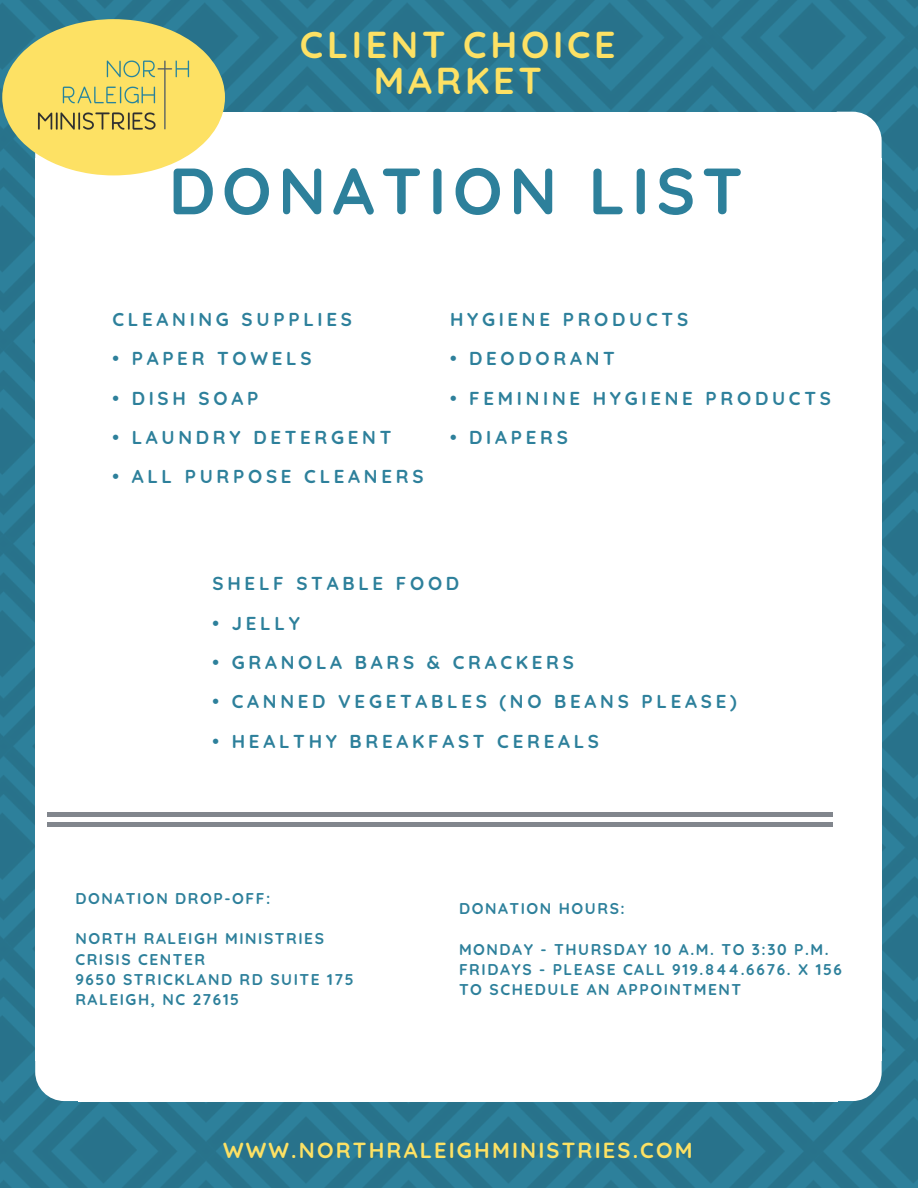
<style>
.page{position:relative;width:918px;height:1188px;background:#fff}
.page>*{position:absolute;margin:0;border:0;box-sizing:border-box;transform-origin:0 0}
.t1{font:700 65.4px "Quicksand";letter-spacing:.1em;color:#2d809b}
.t2{font:700 37.35px/36px "Quicksand";letter-spacing:.1em;color:#fde164;text-align:center}
.t3{font:700 21.75px "Quicksand";letter-spacing:.1em;color:#fde164}
.t4{font:700 18.75px "Quicksand";letter-spacing:.2em;color:#2d809b}
.t5{font:700 15.6px/20.2px "Quicksand";letter-spacing:.1em;color:#2d809b}
</style>
<div class="page">
<img style="left:0;top:0;width:918px;height:1188px">
<svg style="left:838px;top:112px;width:44px;height:46px"></svg>
<div style="left:837px;top:158px;width:45px;height:902px;background:#fff"></div>
<div style="left:79px;top:158px;width:759px;height:902px;background:#fff"></div>
<div style="left:79px;top:112px;width:759px;height:48px;background:#fff"></div>
<div style="left:35px;top:158px;width:45px;height:902px;background:#fff"></div>
<div style="left:79px;top:1059px;width:759px;height:42px;background:#fff"></div>
<svg style="left:35px;top:1060px;width:44px;height:41px"></svg>
<svg style="left:838px;top:1060px;width:44px;height:41px"></svg>
<svg style="left:2px;top:19px;width:223px;height:156px;background:#cccb7e"></svg>
<img style="left:34px;top:55px;width:160px;height:80px">
<div style="left:47px;top:812px;width:786px;height:5px;background:#81868d"></div>
<hr style="left:47px;top:822px;width:786px;height:4px;background:#81868d">
<h2 class="t2" style="left:300px;top:26px;width:317px">CLIENT CHOICE<br>MARKET</h2>
<h1 class="t1" style="left:169px;top:149px;width:576px">DONATION LIST</h1>
<p class="t4" style="left:112px;top:307px;width:241px">CLEANING SUPPLIES</p>
<p class="t4" style="left:112px;top:347px;width:201px">• PAPER TOWELS</p>
<p class="t4" style="left:112px;top:386px;width:147px">• DISH SOAP</p>
<p class="t4" style="left:112px;top:425px;width:280px">• LAUNDRY DETERGENT</p>
<p class="t4" style="left:112px;top:465px;width:313px">• ALL PURPOSE CLEANERS</p>
<p class="t4" style="left:450px;top:307px;width:240px">HYGIENE PRODUCTS</p>
<p class="t4" style="left:450px;top:347px;width:166px">• DEODORANT</p>
<p class="t4" style="left:450px;top:386px;width:382px">• FEMININE HYGIENE PRODUCTS</p>
<p class="t4" style="left:450px;top:425px;width:119px">• DIAPERS</p>
<p class="t4" style="left:213px;top:572px;width:248px">SHELF STABLE FOOD</p>
<p class="t4" style="left:213px;top:611px;width:89px">• JELLY</p>
<p class="t4" style="left:213px;top:650px;width:363px">• GRANOLA BARS &amp; CRACKERS</p>
<p class="t4" style="left:213px;top:690px;width:526px">• CANNED VEGETABLES (NO BEANS PLEASE)</p>
<p class="t4" style="left:213px;top:729px;width:388px">• HEALTHY BREAKFAST CEREALS</p>
<p class="t5" style="left:75px;top:888px;width:196px">DONATION DROP-OFF:</p>
<p class="t5" style="left:75px;top:929px;width:280px">NORTH RALEIGH MINISTRIES<br>CRISIS CENTER<br>9650 STRICKLAND RD SUITE 175<br>RALEIGH, NC 27615</p>
<p class="t5" style="left:459px;top:898px;width:167px">DONATION HOURS:</p>
<p class="t5" style="left:459px;top:939px;width:385px">MONDAY - THURSDAY 10 A.M. TO 3:30 P.M.<br>FRIDAYS - PLEASE CALL 919.844.6676. X 156<br>TO SCHEDULE AN APPOINTMENT</p>
<p class="t3" style="left:223px;top:1136px;width:471px">WWW.NORTHRALEIGHMINISTRIES.COM</p>
</div>
